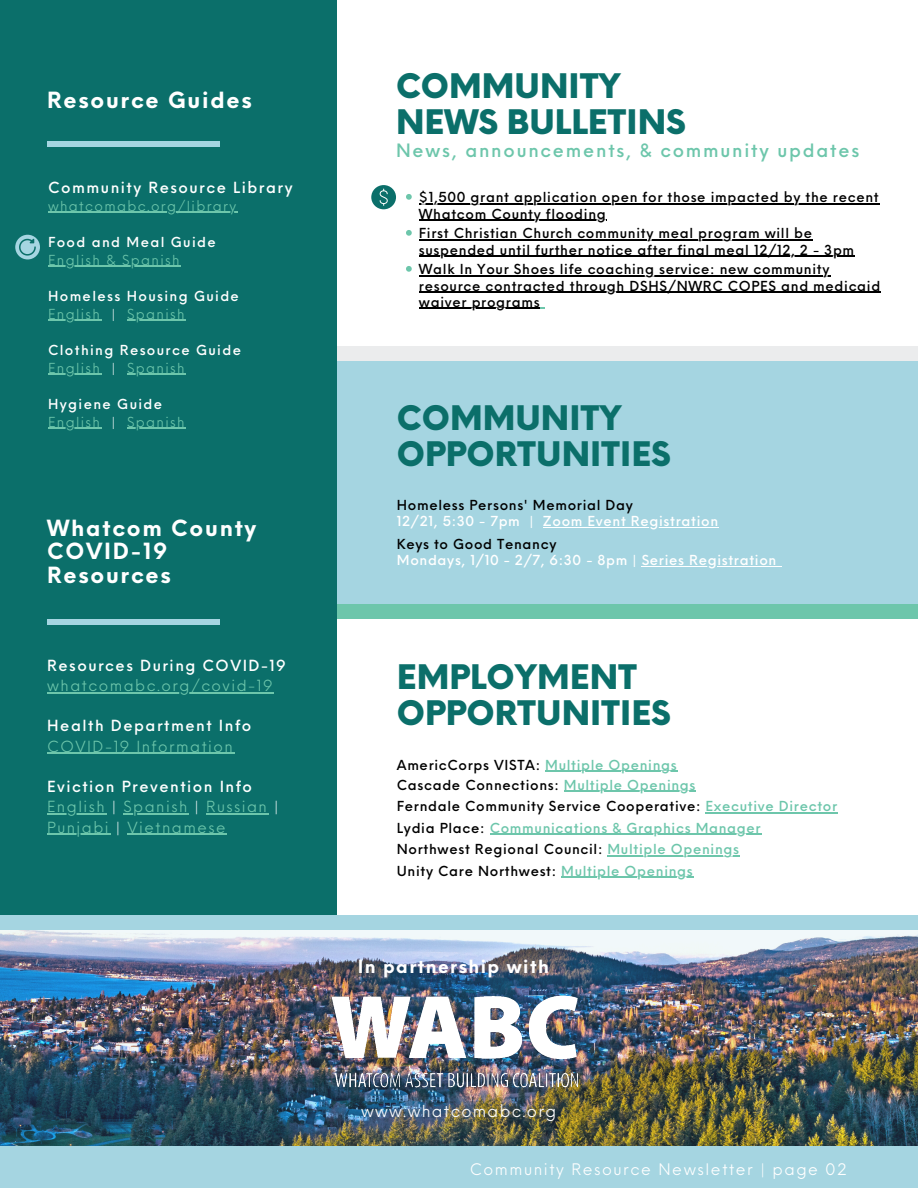
<style>
.page{position:relative;width:918px;height:1188px;background:#fff}
.page>*{position:absolute;margin:0;border:0;box-sizing:border-box;transform-origin:0 0}
.t1{font:900 33px/36px "Neue Einstellung";color:#0b6f6a}
.t2{font:700 21.75px/23.2px "Neue Einstellung";letter-spacing:.08em;color:#fff}
.t3{font:500 18px "Neue Einstellung";letter-spacing:.1em;color:#6dc6ab}
.t4{font:700 17.7px "Neue Einstellung";letter-spacing:.08em;color:#fff}
.t5{font:16.05px "Neue Einstellung";letter-spacing:.08em;color:#fff}
.t6{font:15.6px "Neue Einstellung";letter-spacing:.1em;color:#fff}
.t7{font:500 15px "Neue Einstellung";letter-spacing:.1em;color:#fff}
.t8{font:15px "Neue Einstellung";letter-spacing:.1em;color:#6dc6ab}
.t9{font:500 13.5px/16.2px "Neue Einstellung";letter-spacing:.05em;color:#000}
.t10{font:13.5px "Neue Einstellung";letter-spacing:.1em;color:#6dc6ab}
.t11{font:500 13.5px "Neue Einstellung";letter-spacing:.05em;color:#fff}
.t12{font:500 13.5px "Neue Einstellung";letter-spacing:.1em;color:#fff}
.t13{font:500 13.5px "Neue Einstellung";letter-spacing:.05em;color:#6dc6ab}
.s1{color:#fff}
.s2{color:#6dc6ab}
.s3{color:#000}
</style>
<div class="page">
<div style="left:321px;top:353px;width:597px;height:256px;background:#a5d5e1"></div>
<div style="left:332px;top:605px;width:586px;height:13px;background:#6dc6ab"></div>
<div style="left:321px;top:347px;width:597px;height:13px;background:#ebeced"></div>
<div style="left:0;top:0;width:336px;height:1188px;background:#0b6f6a"></div>
<div style="left:0;top:916px;width:918px;height:13px;background:#a5d5e1"></div>
<div style="left:0;top:1146px;width:918px;height:42px;background:#a5d5e1"></div>
<img style="left:0;top:929px;width:918px;height:217px">
<img style="left:331px;top:977px;width:255px;height:123px">
<div style="left:47px;top:619px;width:61px;height:6px;background:#a5d5e1"></div>
<div style="left:105px;top:619px;width:61px;height:6px;background:#a5d5e1"></div>
<div style="left:160px;top:619px;width:60px;height:6px;background:#a5d5e1"></div>
<div style="left:47px;top:141px;width:61px;height:6px;background:#a5d5e1"></div>
<div style="left:105px;top:141px;width:61px;height:6px;background:#a5d5e1"></div>
<div style="left:160px;top:141px;width:60px;height:6px;background:#a5d5e1"></div>
<svg style="left:406px;top:194px;width:6px;height:6px"></svg>
<hr style="left:419px;top:203px;width:460px;height:1px;background:#000">
<hr style="left:419px;top:219px;width:187px;height:2px;background:#000">
<svg style="left:406px;top:230px;width:6px;height:6px"></svg>
<hr style="left:419px;top:239px;width:394px;height:1px;background:#000">
<hr style="left:419px;top:255px;width:436px;height:2px;background:#000">
<svg style="left:406px;top:266px;width:6px;height:6px"></svg>
<hr style="left:419px;top:275px;width:411px;height:1px;background:#000">
<hr style="left:419px;top:291px;width:462px;height:2px;background:#000">
<hr style="left:419px;top:308px;width:121px;height:1px;background:#000">
<hr style="left:543px;top:527px;width:176px;height:1px;background:#fff">
<hr style="left:642px;top:566px;width:135px;height:1px;background:#fff">
<hr style="left:48px;top:212px;width:190px;height:1px;background:#6dc6ab">
<hr style="left:48px;top:266px;width:133px;height:1px;background:#6dc6ab">
<hr style="left:48px;top:320px;width:53px;height:1px;background:#6dc6ab">
<hr style="left:127px;top:320px;width:59px;height:1px;background:#6dc6ab">
<hr style="left:48px;top:374px;width:53px;height:1px;background:#6dc6ab">
<hr style="left:127px;top:374px;width:59px;height:1px;background:#6dc6ab">
<hr style="left:48px;top:428px;width:53px;height:1px;background:#6dc6ab">
<hr style="left:127px;top:428px;width:59px;height:1px;background:#6dc6ab">
<hr style="left:47px;top:692px;width:227px;height:1px;background:#6dc6ab">
<hr style="left:47px;top:753px;width:187px;height:1px;background:#6dc6ab">
<hr style="left:47px;top:813px;width:59px;height:2px;background:#6dc6ab">
<hr style="left:124px;top:813px;width:65px;height:2px;background:#6dc6ab">
<hr style="left:206px;top:813px;width:62px;height:2px;background:#6dc6ab">
<hr style="left:47px;top:834px;width:63px;height:1px;background:#6dc6ab">
<hr style="left:128px;top:834px;width:99px;height:1px;background:#6dc6ab">
<hr style="left:545px;top:771px;width:133px;height:1px;background:#6dc6ab">
<svg style="left:564px;top:791px;width:13px;height:1px"></svg>
<hr style="left:577px;top:791px;width:119px;height:1px;background:#6dc6ab">
<hr style="left:706px;top:812px;width:132px;height:1px;background:#6dc6ab">
<hr style="left:490px;top:834px;width:271px;height:1px;background:#6dc6ab">
<hr style="left:607px;top:855px;width:133px;height:1px;background:#6dc6ab">
<hr style="left:561px;top:877px;width:133px;height:1px;background:#6dc6ab">
<div style="left:15px;top:235px;width:25px;height:24px;background:#a5d5e1;border-radius:50%"></div>
<svg style="left:19px;top:239px;width:17px;height:17px"></svg>
<svg style="left:371px;top:185px;width:25px;height:24px"></svg>
<p class="t2" style="left:47px;top:86px;width:206px">Resource Guides</p>
<p class="t7" style="left:48px;top:174px;width:246px">Community Resource Library</p>
<p class="t10" style="left:48px;top:194px;width:190px">whatcomabc.org/library</p>
<p class="t12" style="left:48px;top:230px;width:169px">Food and Meal Guide</p>
<p class="t10" style="left:48px;top:248px;width:133px">English &amp; Spanish</p>
<p class="t12" style="left:48px;top:284px;width:192px">Homeless Housing Guide</p>
<p class="t10" style="left:48px;top:302px;width:138px">English <span class="s1">|</span> Spanish</p>
<p class="t12" style="left:48px;top:338px;width:194px">Clothing Resource Guide</p>
<p class="t10" style="left:48px;top:356px;width:138px">English <span class="s1">|</span> Spanish</p>
<p class="t12" style="left:48px;top:392px;width:116px">Hygiene Guide</p>
<p class="t10" style="left:48px;top:410px;width:138px">English <span class="s1">|</span> Spanish</p>
<p class="t2" style="left:47px;top:515px;width:211px">Whatcom County<br>COVID-19<br>Resources</p>
<p class="t7" style="left:47px;top:652px;width:240px">Resources During COVID-19</p>
<p class="t8" style="left:47px;top:672px;width:227px">whatcomabc.org/covid-19</p>
<p class="t7" style="left:47px;top:712px;width:206px">Health Department Info</p>
<p class="t8" style="left:47px;top:733px;width:187px">COVID-19 Information</p>
<p class="t7" style="left:47px;top:773px;width:206px">Eviction Prevention Info</p>
<p class="t8" style="left:47px;top:793px;width:233px">English <span class="s1">|</span> Spanish <span class="s1">|</span> Russian <span class="s1">|</span></p>
<p class="t8" style="left:47px;top:814px;width:180px">Punjabi <span class="s1">|</span> Vietnamese</p>
<p class="t1" style="left:396px;top:65px;width:226px">COMMUNITY</p>
<p class="t1" style="left:396px;top:101px;width:292px">NEWS BULLETINS</p>
<p class="t3" style="left:396px;top:135px;width:465px">News, announcements, &amp; community updates</p>
<p class="t9" style="left:419px;top:188px;width:461px">$1,500 grant application open for those impacted by the recent<br>Whatcom County flooding</p>
<p class="t9" style="left:419px;top:224px;width:437px">First Christian Church community meal program will be suspended until further notice after final meal 12/12, 2 - 3pm</p>
<p class="t9" style="left:419px;top:260px;width:463px">Walk In Your Shoes life coaching service: new community resource contracted through DSHS/NWRC COPES and medicaid waiver programs</p>
<p class="t1" style="left:397px;top:397px;width:276px">COMMUNITY<br>OPPORTUNITIES</p>
<p class="t9" style="left:397px;top:496px;width:238px">Homeless Persons' Memorial Day</p>
<p class="t11" style="left:397px;top:509px;width:323px">12/21, 5:30 - 7pm | Zoom Event Registration</p>
<p class="t9" style="left:397px;top:535px;width:161px">Keys to Good Tenancy</p>
<p class="t11" style="left:397px;top:548px;width:381px">Mondays, 1/10 - 2/7, 6:30 - 8pm | Series Registration</p>
<p class="t1" style="left:397px;top:656px;width:276px">EMPLOYMENT<br>OPPORTUNITIES</p>
<p class="t9" style="left:397px;top:756px;width:281px">AmericCorps VISTA: <span class="s2">Multiple Openings</span></p>
<p class="t9" style="left:397px;top:776px;width:300px">Cascade Connections: <span class="s2">Multiple Openings</span></p>
<p class="t9" style="left:397px;top:797px;width:442px">Ferndale Community Service Cooperative: <span class="s2">Executive Director</span></p>
<p class="t13" style="left:397px;top:816px;width:365px"><span class="s3">Lydia Place:</span> Communications &amp; Graphics Manager</p>
<p class="t9" style="left:397px;top:840px;width:344px">Northwest Regional Council: <span class="s2">Multiple Openings</span></p>
<p class="t9" style="left:397px;top:862px;width:297px">Unity Care Northwest: <span class="s2">Multiple Openings</span></p>
<p class="t4" style="left:358px;top:951px;width:193px">In partnership with</p>
<p class="t5" style="left:361px;top:1097px;width:197px">www.whatcomabc.org</p>
<p class="t6" style="left:470px;top:1155px;width:378px">Community Resource Newsletter | page 02</p>
</div>
